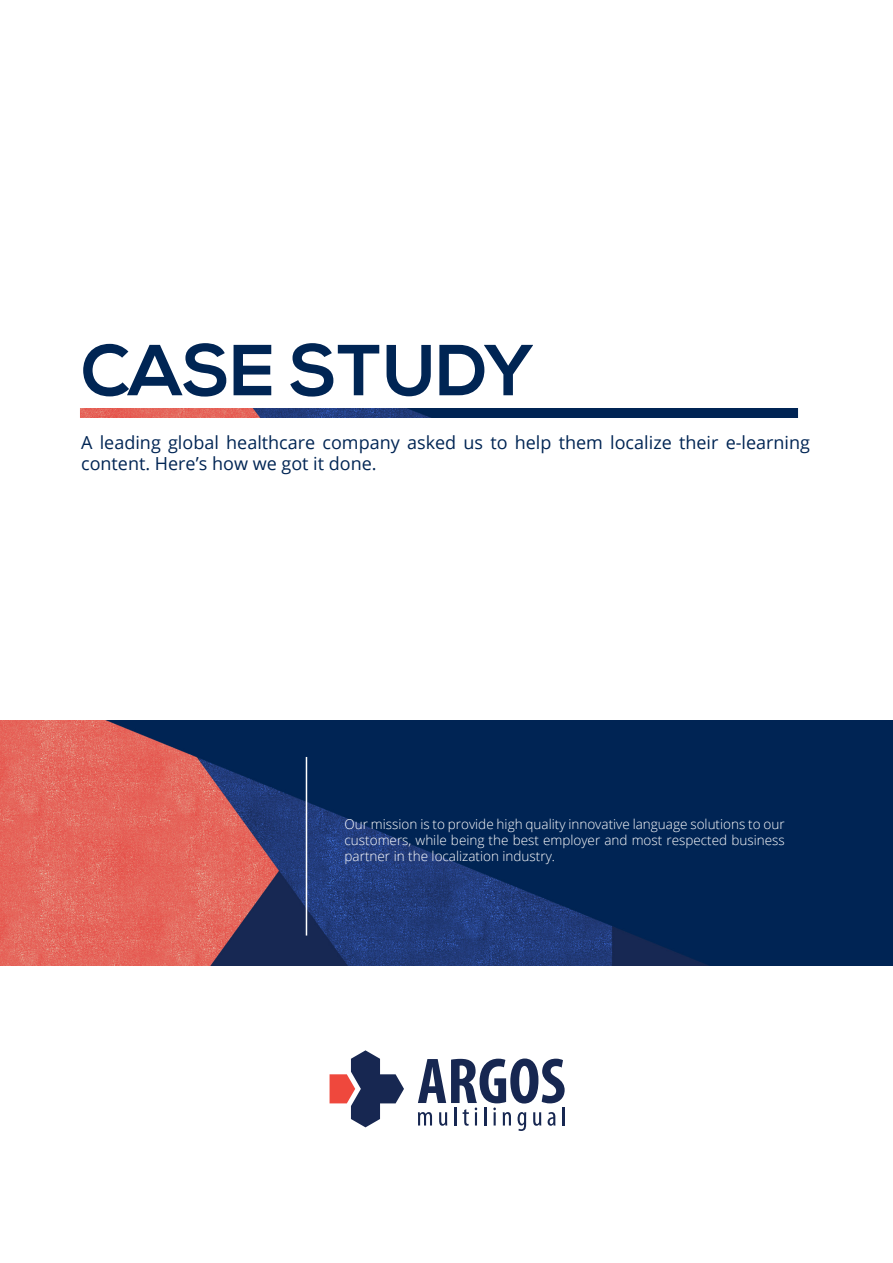
<style>
.page{position:relative;width:893px;height:1263px;background:#fff}
.page>*{position:absolute;margin:0;border:0;box-sizing:border-box;transform-origin:0 0}
.t1{font:700 72px "Nexa";color:#002554}
.t2{font:18px/21.6px "Open Sans";color:#002554}
.t3{font:300 13.5px/16.2px "Open Sans";color:#fff;text-align:justify}
</style>
<div class="page">
<img style="left:80px;top:408px;width:719px;height:9px">
<img style="left:1px;top:721px;width:892px;height:245px">
<svg style="left:330px;top:1050px;width:74px;height:77px"></svg>
<svg style="left:418px;top:1058px;width:147px;height:73px"></svg>
<hr style="left:306px;top:757px;width:1px;height:178px;background:#fff">
<h1 class="t1" style="left:81px;top:329px;width:454px">CASE STUDY</h1>
<p class="t2" style="left:81px;top:431px;width:730px">A leading global healthcare company asked us to help them localize their e-learning content. Here’s how we got it done.</p>
<p class="t3" style="left:345px;top:815px;width:442px">Our mission is to provide high quality innovative language solutions to our customers, while being the best employer and most respected business partner in the localization industry.</p>
</div>
